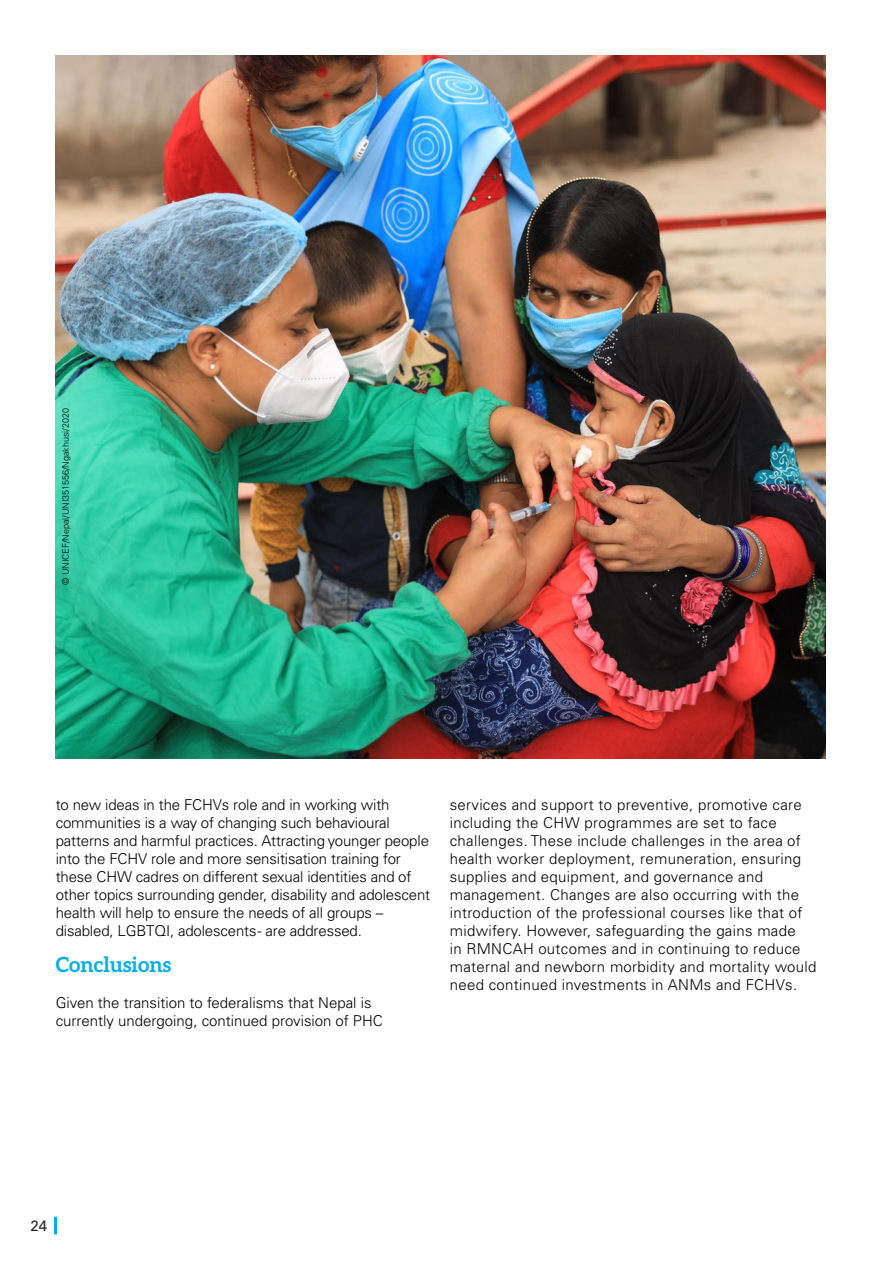
<style>
.page{position:relative;width:893px;height:1263px;background:#fff}
.page>*{position:absolute;margin:0;border:0;box-sizing:border-box;transform-origin:0 0}
.t1{font:700 21px "Aleo";color:#00adf0}
.t2{font:300 15px/18px "Univers LT Pro 45";letter-spacing:.02em;color:#000}
.t3{font:300 15px/18px "Univers LT Pro 45";color:#000}
.t4{font:15px "Univers LT Pro 55 Roman";color:#231f20}
.t5{font:300 9px "Univers LT Pro 45";color:#000}
</style>
<div class="page">
<hr style="left:54px;top:1217px;width:3px;height:17px;background:#00aeef">
<img style="left:55px;top:55px;width:771px;height:704px">
<p class="t5" style="left:60px;top:585px;width:178px;rotate:-90deg">© UNICEF/Nepal/UNI351556/Ngakhusi/2020</p>
<p class="t3" style="left:56px;top:796px;width:376px">to new ideas in the FCHVs role and in working with communities is a way of changing such behavioural patterns and harmful practices. Attracting younger people into the FCHV role and more sensitisation training for these CHW cadres on different sexual identities and of other topics surrounding gender, disability and adolescent health will help to ensure the needs of all groups – disabled, LGBTQI, adolescents - are addressed.</p>
<p class="t1" style="left:56px;top:952px;width:117px">Conclusions</p>
<p class="t3" style="left:56px;top:994px;width:329px">Given the transition to federalisms that Nepal is currently undergoing, continued provision of PHC</p>
<p class="t2" style="left:450px;top:796px;width:368px">services and support to preventive, promotive care including the CHW programmes are set to face challenges. These include challenges in the area of health worker deployment, remuneration, ensuring supplies and equipment, and governance and management. Changes are also occurring with the introduction of the professional courses like that of midwifery. However, safeguarding the gains made<br>in RMNCAH outcomes and in continuing to reduce maternal and newborn morbidity and mortality would need continued investments in ANMs and FCHVs.</p>
<p class="t4" style="left:30px;top:1217px;width:18px">24</p>
</div>
